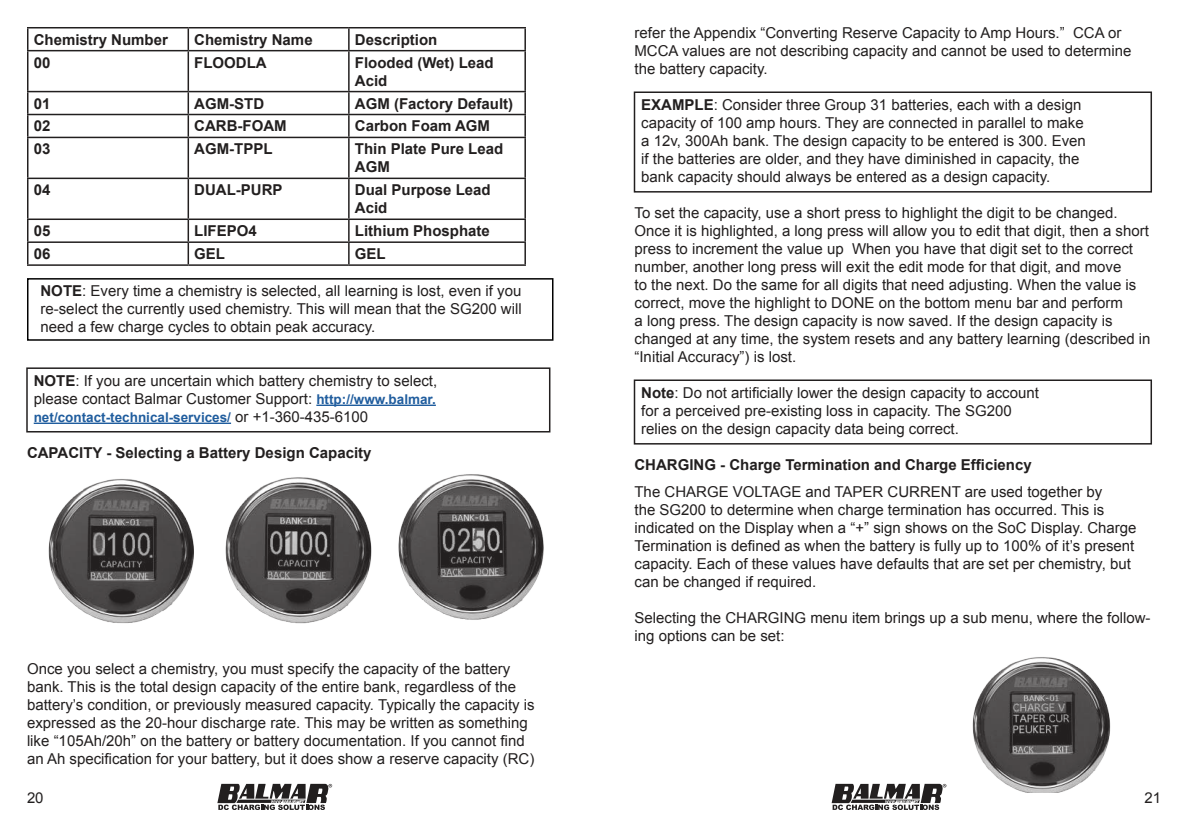
<style>
.page{position:relative;width:1188px;height:837px;background:#fff}
.page>*{position:absolute;margin:0;border:0;box-sizing:border-box;transform-origin:0 0}
.t1{font:15px/18px "Arial";color:#221f1f}
.t2{font:700 15px/18px "Arial";color:#221f1f}
.t3{font:700 13.5px "Arial";color:#205d9e}
.s1{font-weight:700}
.s2{font-weight:700;font-size:13.5px;color:#205d9e}
.s3{font-weight:400;font-size:15px;color:#221f1f}
</style>
<div class="page">
<svg style="left:217px;top:784px;width:115px;height:26px"></svg>
<svg style="left:832px;top:784px;width:114px;height:26px"></svg>
<div style="left:26px;top:367px;width:524px;height:66px;border:2px solid #221f1f"></div>
<hr style="left:316px;top:405px;width:120px;height:1px;background:#205d9e">
<hr style="left:34px;top:423px;width:197px;height:1px;background:#205d9e">
<svg style="left:188px;top:28px;width:1px;height:22px"></svg>
<hr style="left:348px;top:28px;width:2px;height:22px;background:#221f1f">
<hr style="left:27px;top:50px;width:161px;height:1px;background:#221f1f">
<hr style="left:188px;top:50px;width:161px;height:1px;background:#221f1f">
<hr style="left:188px;top:51px;width:1px;height:40px;background:#221f1f">
<hr style="left:349px;top:50px;width:177px;height:1px;background:#221f1f">
<hr style="left:348px;top:51px;width:2px;height:40px;background:#221f1f">
<hr style="left:27px;top:91px;width:161px;height:1px;background:#221f1f">
<hr style="left:188px;top:91px;width:161px;height:1px;background:#221f1f">
<hr style="left:349px;top:91px;width:177px;height:1px;background:#221f1f">
<hr style="left:348px;top:92px;width:2px;height:22px;background:#221f1f">
<hr style="left:27px;top:114px;width:161px;height:1px;background:#221f1f">
<hr style="left:188px;top:114px;width:161px;height:1px;background:#221f1f">
<svg style="left:188px;top:92px;width:1px;height:45px"></svg>
<hr style="left:349px;top:114px;width:177px;height:1px;background:#221f1f">
<hr style="left:348px;top:115px;width:2px;height:22px;background:#221f1f">
<hr style="left:27px;top:137px;width:161px;height:1px;background:#221f1f">
<hr style="left:188px;top:137px;width:161px;height:1px;background:#221f1f">
<hr style="left:188px;top:138px;width:1px;height:40px;background:#221f1f">
<hr style="left:349px;top:137px;width:177px;height:1px;background:#221f1f">
<hr style="left:348px;top:138px;width:2px;height:40px;background:#221f1f">
<hr style="left:27px;top:178px;width:161px;height:1px;background:#221f1f">
<hr style="left:188px;top:178px;width:161px;height:1px;background:#221f1f">
<hr style="left:188px;top:179px;width:1px;height:40px;background:#221f1f">
<hr style="left:349px;top:178px;width:177px;height:1px;background:#221f1f">
<hr style="left:348px;top:179px;width:2px;height:40px;background:#221f1f">
<hr style="left:348px;top:220px;width:2px;height:21px;background:#221f1f">
<svg style="left:188px;top:220px;width:1px;height:44px"></svg>
<hr style="left:348px;top:243px;width:2px;height:21px;background:#221f1f">
<hr style="left:27px;top:27px;width:161px;height:1px;background:#221f1f">
<hr style="left:27px;top:28px;width:2px;height:22px;background:#221f1f">
<hr style="left:188px;top:27px;width:161px;height:1px;background:#221f1f">
<hr style="left:349px;top:27px;width:177px;height:1px;background:#221f1f">
<hr style="left:524px;top:28px;width:2px;height:22px;background:#221f1f">
<hr style="left:27px;top:51px;width:2px;height:40px;background:#221f1f">
<hr style="left:524px;top:51px;width:2px;height:40px;background:#221f1f">
<hr style="left:27px;top:92px;width:2px;height:22px;background:#221f1f">
<hr style="left:524px;top:92px;width:2px;height:22px;background:#221f1f">
<hr style="left:27px;top:115px;width:2px;height:22px;background:#221f1f">
<hr style="left:524px;top:115px;width:2px;height:22px;background:#221f1f">
<hr style="left:27px;top:138px;width:2px;height:40px;background:#221f1f">
<hr style="left:524px;top:138px;width:2px;height:40px;background:#221f1f">
<hr style="left:27px;top:179px;width:2px;height:40px;background:#221f1f">
<hr style="left:524px;top:179px;width:2px;height:40px;background:#221f1f">
<hr style="left:27px;top:219px;width:161px;height:1px;background:#221f1f">
<hr style="left:27px;top:220px;width:2px;height:21px;background:#221f1f">
<hr style="left:188px;top:219px;width:161px;height:1px;background:#221f1f">
<hr style="left:349px;top:219px;width:177px;height:1px;background:#221f1f">
<hr style="left:524px;top:220px;width:2px;height:21px;background:#221f1f">
<hr style="left:27px;top:241px;width:161px;height:2px;background:#221f1f">
<hr style="left:27px;top:243px;width:2px;height:21px;background:#221f1f">
<hr style="left:188px;top:241px;width:161px;height:2px;background:#221f1f">
<hr style="left:349px;top:241px;width:177px;height:2px;background:#221f1f">
<hr style="left:524px;top:243px;width:2px;height:21px;background:#221f1f">
<hr style="left:27px;top:264px;width:161px;height:2px;background:#221f1f">
<hr style="left:188px;top:264px;width:161px;height:2px;background:#221f1f">
<hr style="left:349px;top:264px;width:177px;height:2px;background:#221f1f">
<img style="left:48px;top:479px;width:146px;height:144px">
<img style="left:225px;top:477px;width:147px;height:147px">
<img style="left:398px;top:474px;width:146px;height:146px">
<div style="left:634px;top:91px;width:518px;height:102px;border:2px solid #221f1f"></div>
<div style="left:634px;top:379px;width:518px;height:66px;border:2px solid #221f1f"></div>
<img style="left:972px;top:657px;width:139px;height:136px">
<div style="left:27px;top:278px;width:527px;height:63px;border:2px solid #000"></div>
<p class="t2" style="left:34px;top:32px;width:136px">Chemistry Number</p>
<p class="t2" style="left:194px;top:32px;width:120px">Chemistry Name</p>
<p class="t2" style="left:355px;top:32px;width:84px">Description</p>
<p class="t2" style="left:34px;top:55px;width:18px">00</p>
<p class="t2" style="left:194px;top:55px;width:74px">FLOODLA</p>
<p class="t2" style="left:355px;top:55px;width:140px">Flooded (Wet) Lead<br>Acid</p>
<p class="t2" style="left:34px;top:96px;width:18px">01</p>
<p class="t2" style="left:194px;top:96px;width:71px">AGM-STD</p>
<p class="t2" style="left:355px;top:96px;width:160px">AGM (Factory Default)</p>
<p class="t2" style="left:34px;top:119px;width:18px">02</p>
<p class="t2" style="left:194px;top:119px;width:94px">CARB-FOAM</p>
<p class="t2" style="left:355px;top:119px;width:137px">Carbon Foam AGM</p>
<p class="t2" style="left:34px;top:141px;width:18px">03</p>
<p class="t2" style="left:194px;top:141px;width:80px">AGM-TPPL</p>
<p class="t2" style="left:355px;top:141px;width:150px">Thin Plate Pure Lead<br>AGM</p>
<p class="t2" style="left:34px;top:182px;width:18px">04</p>
<p class="t2" style="left:194px;top:182px;width:90px">DUAL-PURP</p>
<p class="t2" style="left:355px;top:182px;width:137px">Dual Purpose Lead<br>Acid</p>
<p class="t2" style="left:34px;top:223px;width:18px">05</p>
<p class="t2" style="left:194px;top:223px;width:64px">LIFEPO4</p>
<p class="t2" style="left:355px;top:223px;width:137px">Lithium Phosphate</p>
<p class="t2" style="left:34px;top:246px;width:18px">06</p>
<p class="t2" style="left:194px;top:246px;width:32px">GEL</p>
<p class="t2" style="left:355px;top:246px;width:32px">GEL</p>
<p class="t1" style="left:40px;top:283px;width:483px;text-align:justify"><span class="s1">NOTE</span>: Every time a chemistry is selected, all learning is lost, even if you re-select the currently used chemistry. This will mean that the SG200 will need a few charge cycles to obtain peak accuracy.</p>
<p class="t1" style="left:34px;top:373px;width:405px"><span class="s1">NOTE</span>: If you are uncertain which battery chemistry to select, please contact Balmar Customer Support: <span class="s2">http://www.balmar.</span></p>
<p class="t3" style="left:34px;top:412px;width:336px">net/contact-technical-services/ <span class="s3">or +1-360-435-6100</span></p>
<p class="t2" style="left:27px;top:445px;width:346px">CAPACITY - Selecting a Battery Design Capacity</p>
<p class="t1" style="left:27px;top:661px;width:509px">Once you select a chemistry, you must specify the capacity of the battery bank. This is the total design capacity of the entire bank, regardless of the battery’s condition, or previously measured capacity. Typically the capacity is expressed as the 20-hour discharge rate. This may be written as something like “105Ah/20h” on the battery or battery documentation. If you cannot find an Ah specification for your battery, but it does show a reserve capacity (RC)</p>
<p class="t1" style="left:634px;top:25px;width:498px">refer the Appendix “Converting Reserve Capacity to Amp Hours.” CCA or<br>MCCA values are not describing capacity and cannot be used to determine the battery capacity.</p>
<p class="t1" style="left:641px;top:97px;width:446px"><span class="s1">EXAMPLE</span>: Consider three Group 31 batteries, each with a design capacity of 100 amp hours. They are connected in parallel to make a 12v, 300Ah bank. The design capacity to be entered is 300. Even if the batteries are older, and they have diminished in capacity, the bank capacity should always be entered as a design capacity.</p>
<p class="t1" style="left:634px;top:205px;width:518px">To set the capacity, use a short press to highlight the digit to be changed.<br>Once it is highlighted, a long press will allow you to edit that digit, then a short press to increment the value up When you have that digit set to the correct number, another long press will exit the edit mode for that digit, and move<br>to the next. Do the same for all digits that need adjusting. When the value is correct, move the highlight to DONE on the bottom menu bar and perform<br>a long press. The design capacity is now saved. If the design capacity is changed at any time, the system resets and any battery learning (described in “Initial Accuracy”) is lost.</p>
<p class="t1" style="left:641px;top:384px;width:399px"><span class="s1">Note</span>: Do not artificially lower the design capacity to account for a perceived pre-existing loss in capacity. The SG200 relies on the design capacity data being correct.</p>
<p class="t2" style="left:634px;top:456px;width:399px">CHARGING - Charge Termination and Charge Efficiency</p>
<p class="t1" style="left:634px;top:484px;width:504px">The CHARGE VOLTAGE and TAPER CURRENT are used together by<br>the SG200 to determine when charge termination has occurred. This is indicated on the Display when a “+” sign shows on the SoC Display. Charge Termination is defined as when the battery is fully up to 100% of it’s present capacity. Each of these values have defaults that are set per chemistry, but can be changed if required.</p>
<p class="t1" style="left:635px;top:610px;width:518px">Selecting the CHARGING menu item brings up a sub menu, where the follow&shy;ing options can be set:</p>
<p class="t1" style="left:27px;top:791px;width:18px">20</p>
<p class="t1" style="left:1144px;top:791px;width:18px">21</p>
</div>
